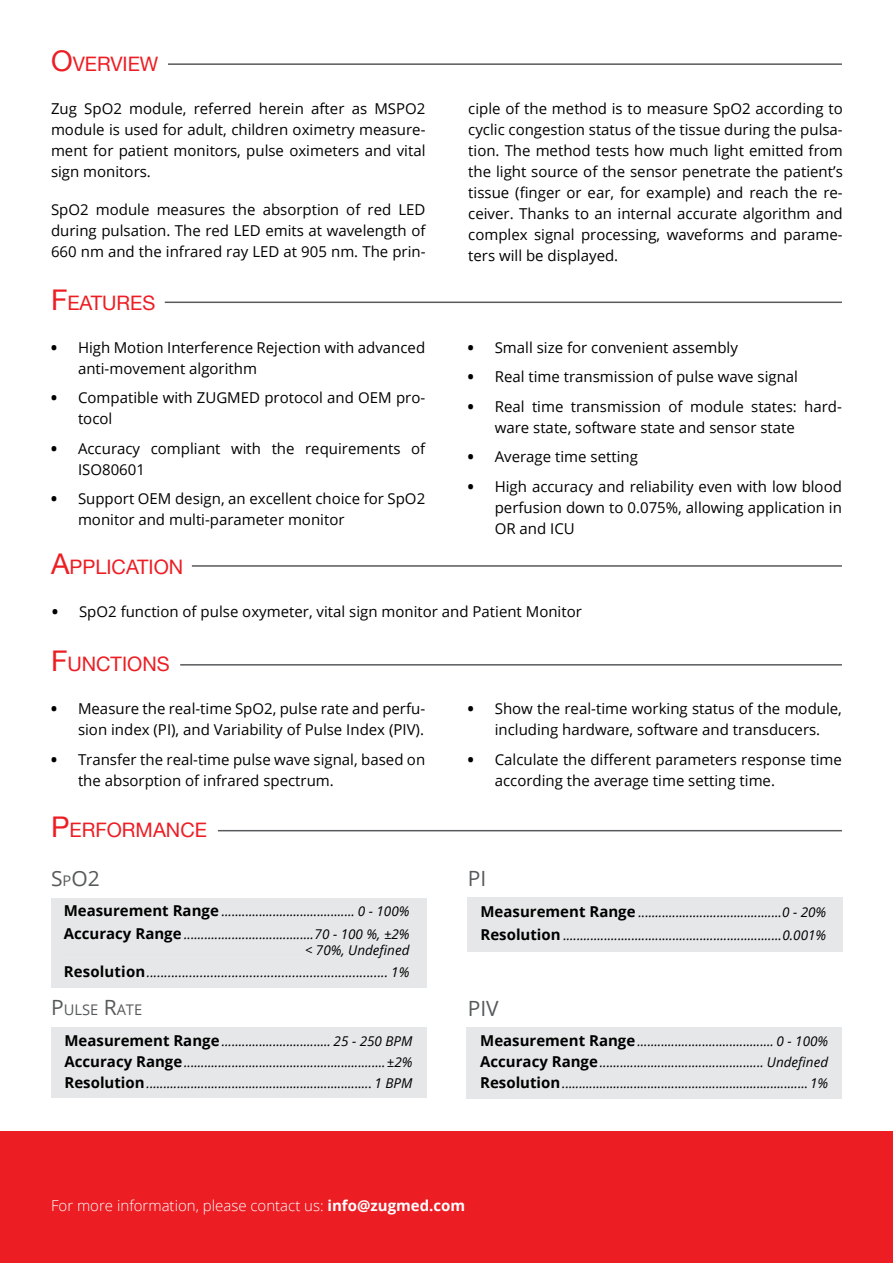
<style>
.page{position:relative;width:893px;height:1263px;background:#fff}
.page>*{position:absolute;margin:0;border:0;box-sizing:border-box;transform-origin:0 0}
.t1{font:21px "Open Sans";color:#58595b}
.t2{font:19.95px "Helvetica Neue";color:#ed1d24}
.t3{font:15px/21px "Open Sans";color:#000}
.t4{font:300 15px "Open Sans";color:#fff}
.t5{font:14.7px "Open Sans";color:#58595b}
.t6{font:italic 13.5px/21px "Open Sans";color:#000;text-align:justify}
.s1{font-size:28.5px}
.s2{font-weight:800}
.s3{font-size:14.7px}
.s4{font-weight:700;font-style:normal;font-size:15px}
.s5{font-size:21px}
.s6{font-weight:700}
</style>
<div class="page">
<div style="left:51px;top:898px;width:375px;height:89px;background:#e6e7e8"></div>
<div style="left:468px;top:897px;width:375px;height:55px;background:#e6e7e8"></div>
<div style="left:467px;top:1028px;width:375px;height:71px;background:#e6e7e8"></div>
<div style="left:51px;top:1028px;width:375px;height:70px;background:#e6e7e8"></div>
<div style="left:0;top:1132px;width:893px;height:131px;background:#ed1d24"></div>
<hr style="left:218px;top:830px;width:624px;height:1px;background:#58595b">
<hr style="left:180px;top:664px;width:662px;height:1px;background:#58595b">
<hr style="left:168px;top:63px;width:674px;height:2px;background:#58595b">
<hr style="left:192px;top:565px;width:650px;height:2px;background:#58595b">
<hr style="left:165px;top:302px;width:677px;height:1px;background:#58595b">
<h2 class="t2" style="left:51px;top:49px;width:109px"><span class="s1">O</span>VERVIEW</h2>
<p class="t3" style="left:51px;top:97px;width:376px;text-align:justify">Zug SpO2 module, referred herein after as MSPO2 module is used for adult, children oximetry measure&shy;ment for patient monitors, pulse oximeters and vital sign monitors.</p>
<p class="t3" style="left:51px;top:199px;width:376px;text-align:justify">SpO2 module measures the absorption of red LED during pulsation. The red LED emits at wavelength of 660 nm and the infrared ray LED at 905 nm. The prin-</p>
<h2 class="t2" style="left:51px;top:288px;width:106px"><span class="s1">F</span>EATURES</h2>
<p class="t3" style="left:78px;top:337px;width:349px;text-indent:-27px"><span class="s2">•</span> High Motion Interference Rejection with advanced anti-movement algorithm</p>
<p class="t3" style="left:78px;top:387px;width:349px;text-indent:-27px"><span class="s2">•</span> Compatible with ZUGMED protocol and OEM pro&shy;tocol</p>
<p class="t3" style="left:78px;top:438px;width:349px;text-indent:-27px"><span class="s2">•</span> Accuracy compliant with the requirements of<br>ISO80601</p>
<p class="t3" style="left:78px;top:488px;width:349px;text-indent:-27px"><span class="s2">•</span> Support OEM design, an excellent choice for SpO2 monitor and multi-parameter monitor</p>
<h2 class="t2" style="left:51px;top:553px;width:134px"><span class="s1">A</span>PPLICATION</h2>
<p class="t3" style="left:468px;top:97px;width:376px;text-align:justify">ciple of the method is to measure SpO2 according to cyclic congestion status of the tissue during the pulsa&shy;tion. The method tests how much light emitted from the light source of the sensor penetrate the patient’s tissue (finger or ear, for example) and reach the re&shy;ceiver. Thanks to an internal accurate algorithm and complex signal processing, waveforms and parame&shy;ters will be displayed.</p>
<p class="t3" style="left:468px;top:337px;width:272px"><span class="s2">•</span> Small size for convenient assembly</p>
<p class="t3" style="left:468px;top:366px;width:332px"><span class="s2">•</span> Real time transmission of pulse wave signal</p>
<p class="t3" style="left:495px;top:396px;width:349px;text-indent:-27px"><span class="s2">•</span> Real time transmission of module states: hard&shy;ware state, software state and sensor state</p>
<p class="t3" style="left:468px;top:446px;width:172px"><span class="s2">•</span> Average time setting</p>
<p class="t3" style="left:495px;top:476px;width:349px;text-align:justify;text-indent:-27px"><span class="s2">•</span> High accuracy and reliability even with low blood perfusion down to 0.075%, allowing application in OR and ICU</p>
<p class="t3" style="left:52px;top:601px;width:531px"><span class="s2">•</span> SpO2 function of pulse oxymeter, vital sign monitor and Patient Monitor</p>
<h2 class="t2" style="left:51px;top:650px;width:120px"><span class="s1">F</span>UNCTIONS</h2>
<p class="t3" style="left:51px;top:698px;width:376px;text-align:right"><span class="s2">•</span> Measure the real-time SpO2, pulse rate and perfu&shy;sion index (PI), and Variability of Pulse Index (PIV).</p>
<p class="t3" style="left:78px;top:748px;width:349px;text-indent:-27px"><span class="s2">•</span> Transfer the real-time pulse wave signal, based on the absorption of infrared spectrum.</p>
<h2 class="t2" style="left:51px;top:816px;width:157px"><span class="s1">P</span>ERFORMANCE</h2>
<h1 class="t1" style="left:51px;top:864px;width:50px">S<span class="s3">P</span>O2</h1>
<p class="t6" style="left:64px;top:900px;width:347px;line-height:22.2px"><span class="s4">Measurement Range</span> ....................................... 0 - 100%<br><span class="s4">Accuracy Range</span> ......................................70 - 100 %, ±2%</p>
<p class="t6" style="left:64px;top:961px;width:347px"><span class="s4">Resolution</span>.................................................................... 1%</p>
<p class="t5" style="left:51px;top:1000px;width:93px"><span class="s5">P</span> ULSE <span class="s5">R</span>ATE</p>
<p class="t3" style="left:468px;top:698px;width:376px;text-align:center"><span class="s2">•</span> Show the real-time working status of the module, including hardware, software and transducers.</p>
<p class="t3" style="left:495px;top:748px;width:349px;text-indent:-27px"><span class="s2">•</span> Calculate the different parameters response time according the average time setting time.</p>
<h1 class="t1" style="left:468px;top:864px;width:20px">PI</h1>
<p class="t6" style="left:480px;top:901px;width:347px;line-height:22.2px"><span class="s4">Measurement Range</span> ..........................................0 - 20%<br><span class="s4">Resolution</span> ................................................................0.001%</p>
<h1 class="t1" style="left:468px;top:994px;width:32px">PIV</h1>
<p class="t6" style="left:64px;top:1030px;width:350px"><span class="s4">Measurement Range</span> ................................ 25 - 250 BPM <span class="s4">Accuracy Range</span>...........................................................±2% <span class="s4">Resolution</span>.................................................................. 1 BPM</p>
<p class="t6" style="left:480px;top:1030px;width:350px"><span class="s4">Measurement Range</span> ........................................ 0 - 100% <span class="s4">Accuracy Range</span>................................................ Undefined <span class="s4">Resolution</span>........................................................................1%</p>
<p class="t4" style="left:51px;top:1195px;width:416px">For more information, please contact us: <span class="s6">info@zugmed.com</span></p>
</div>
